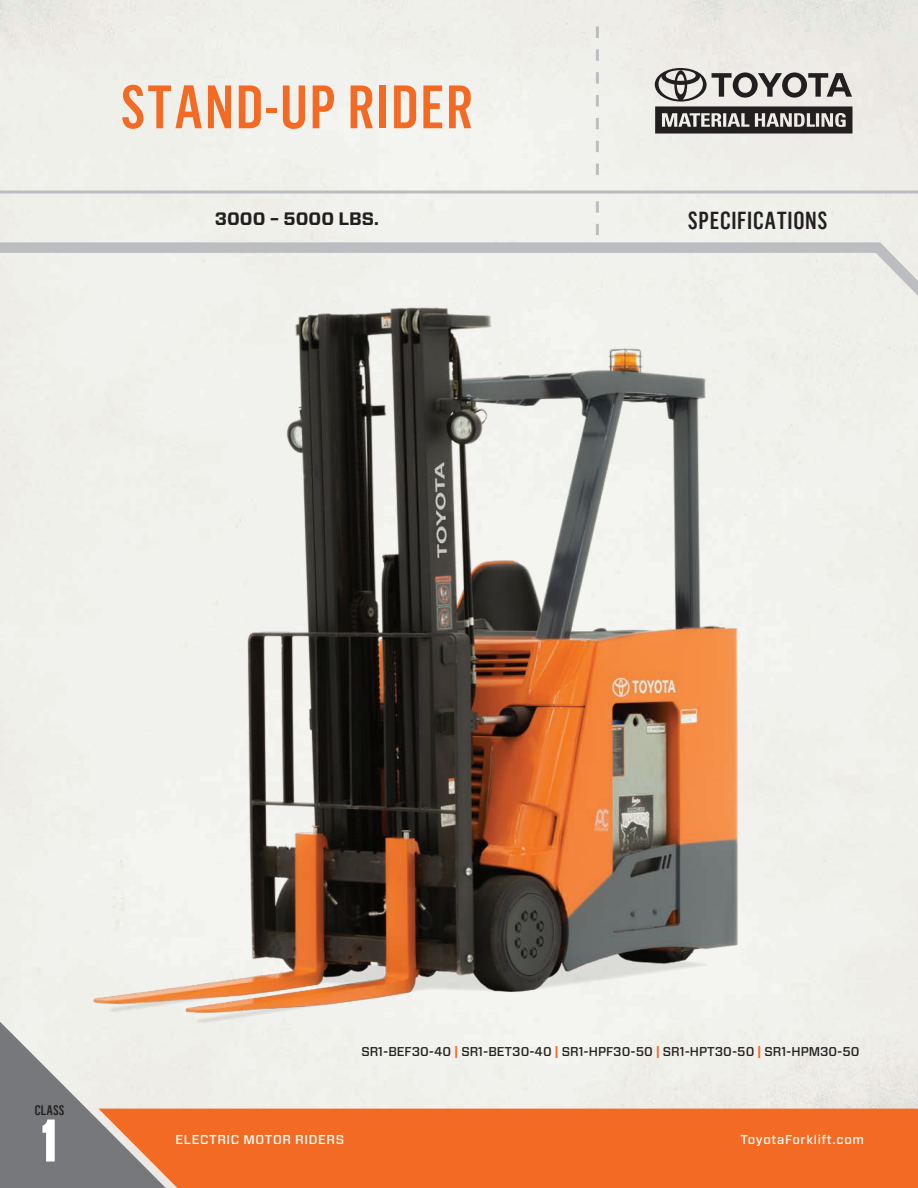
<style>
.page{position:relative;width:918px;height:1188px;background:#fff}
.page>*{position:absolute;margin:0;border:0;box-sizing:border-box;transform-origin:0 0}
.t1{font:500 60px "Flama Condensed";letter-spacing:.03em;color:#f36a24}
.t2{font:60px "Numbers Prospekt";color:#fff}
.t3{font:500 24px "Flama Condensed";letter-spacing:.03em;color:#231f20}
.t4{font:700 18px "Forza";color:#231f20}
.t5{font:500 13.5px "Flama Condensed";letter-spacing:.015em;color:#231f20}
.t6{font:500 12.75px "Forza";color:#231f20}
.t7{font:500 12.75px "Forza";letter-spacing:.05em;color:#fff}
.t8{font:500 12.75px "Forza";letter-spacing:.05em;color:#fbfaf5}
.s1{font-weight:700;color:#f36a24}
</style>
<div class="page">
<div style="left:166px;top:1109px;width:752px;height:79px;background:#f36a24"></div>
<svg style="left:0;top:1062px;width:166px;height:126px;background:#a4968e"></svg>
<svg style="left:596px;top:27px;width:3px;height:148px"></svg>
<svg style="left:596px;top:201px;width:3px;height:34px"></svg>
<svg style="left:0;top:237px;width:918px;height:19px;background:#d4d4d4"></svg>
<svg style="left:0;top:190px;width:918px;height:4px;background:#c8c9ca"></svg>
<svg style="left:655px;top:68px;width:197px;height:65px;background:#8d8b89"></svg>
<img style="left:0;top:256px;width:918px;height:806px">
<p class="t1" style="left:120px;top:69px;width:354px">STAND-UP RIDER</p>
<p class="t4" style="left:215px;top:207px;width:166px">3000 – 5000 LBS.</p>
<p class="t3" style="left:688px;top:205px;width:141px">SPECIFICATIONS</p>
<p class="t5" style="left:35px;top:1102px;width:31px">CLASS</p>
<p class="t2" style="left:40px;top:1111px;width:21px">1</p>
<p class="t6" style="left:361px;top:1044px;width:500px">SR1-BEF30-40 <span class="s1">|</span> SR1-BET30-40 <span class="s1">|</span> SR1-HPF30-50 <span class="s1">|</span> SR1-HPT30-50 <span class="s1">|</span> SR1-HPM30-50</p>
<p class="t7" style="left:176px;top:1131px;width:170px">ELECTRIC MOTOR RIDERS</p>
<p class="t8" style="left:741px;top:1131px;width:125px">ToyotaForklift.com</p>
</div>
